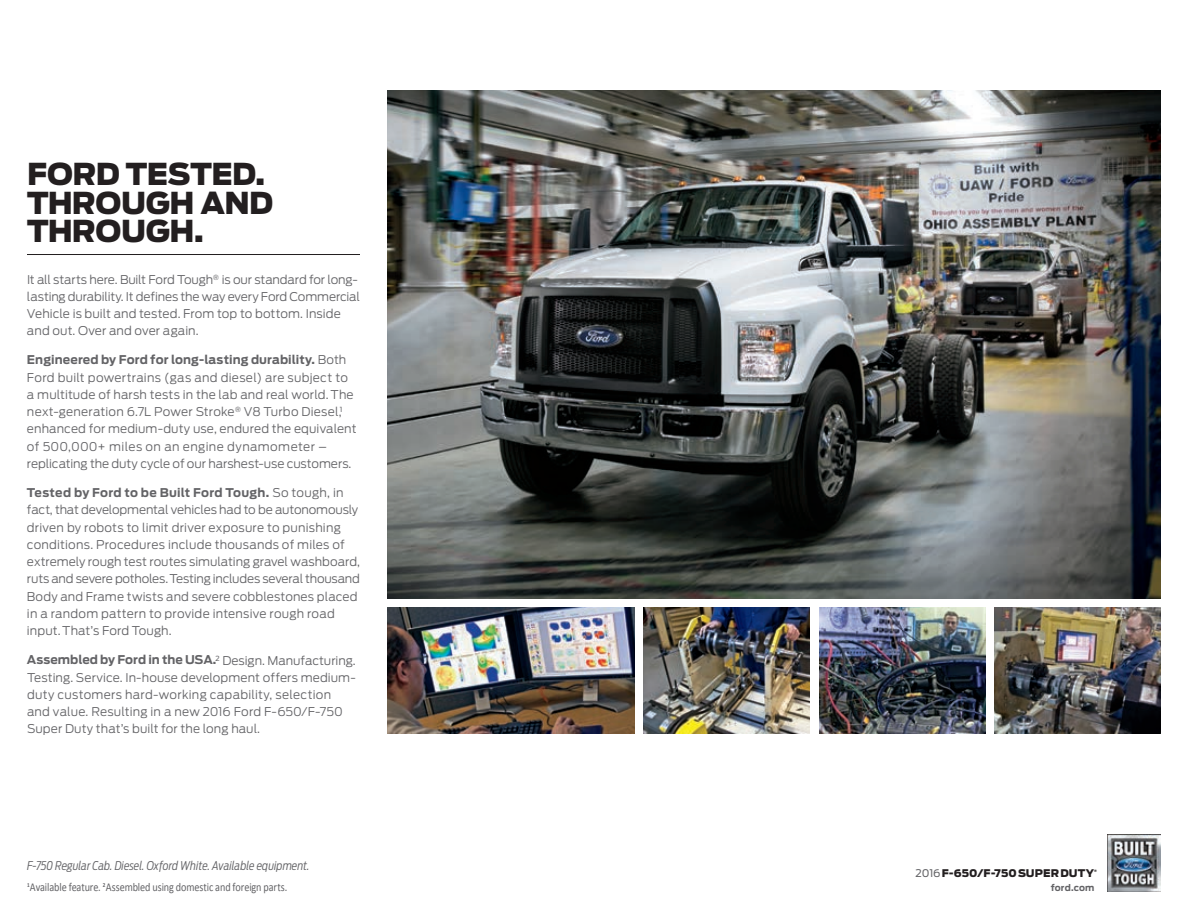
<style>
.page{position:relative;width:1188px;height:918px;background:#fff}
.page>*{position:absolute;margin:0;border:0;box-sizing:border-box;transform-origin:0 0}
.t1{font:900 30px/28.5px "Ford Antenna";letter-spacing:-.015em;color:#231f20}
.t2{font:300 12px/17.2px "Ford Antenna";letter-spacing:.005em;color:#636366}
.t3{font:12px "Calibri";letter-spacing:-.01em;color:#636366;scale:.85 1}
.t4{font:italic 300 12px "Ford Antenna Cond";color:#636366}
.t5{font:900 10.5px "Ford Antenna";letter-spacing:.005em;color:#231f20}
.t6{font:700 9px "Ford Antenna";letter-spacing:.02em;color:#636366}
.t7{font:900 3.45px "Ford Antenna";color:#231f20}
.s1{font-weight:700}
.s2{font-weight:400;color:#636366}
</style>
<div class="page">
<img style="left:387px;top:90px;width:774px;height:508px">
<img style="left:387px;top:608px;width:247px;height:126px">
<img style="left:644px;top:608px;width:166px;height:126px">
<img style="left:819px;top:608px;width:167px;height:126px">
<img style="left:994px;top:608px;width:167px;height:126px">
<img style="left:1107px;top:834px;width:54px;height:57px">
<hr style="left:27px;top:254px;width:333px;height:1px;background:#231f20">
<h1 class="t1" style="left:27px;top:157px;width:248px">FORD TESTED.<br>THROUGH AND<br>THROUGH.</h1>
<p class="t2" style="left:27px;top:269px;width:334px">It all starts here. Built Ford Tough<sup>®</sup> is our standard for long&shy;lasting durability. It defines the way every Ford Commercial Vehicle is built and tested. From top to bottom. Inside and out. Over and over again.</p>
<p class="t2" style="left:27px;top:350px;width:331px"><span class="s1">Engineered by Ford for long-lasting durability.</span> Both Ford built powertrains (gas and diesel) are subject to a multitude of harsh tests in the lab and real world. The next-generation 6.7L Power Stroke<sup>®</sup> V8 Turbo Diesel,<sup>1 </sup>enhanced for medium-duty use, endured the equivalent of 500,000+ miles on an engine dynamometer – replicating the duty cycle of our harshest-use customers.</p>
<p class="t2" style="left:27px;top:483px;width:334px"><span class="s1">Tested by Ford to be Built Ford Tough.</span> So tough, in fact, that developmental vehicles had to be autonomously driven by robots to limit driver exposure to punishing conditions. Procedures include thousands of miles of extremely rough test routes simulating gravel washboard, ruts and severe potholes. Testing includes several thousand Body and Frame twists and severe cobblestones placed in a random pattern to provide intensive rough road input. That’s Ford Tough.</p>
<p class="t2" style="left:27px;top:650px;width:330px"><span class="s1">Assembled by Ford in the USA.</span><sup>2</sup> Design. Manufacturing.<br>Testing. Service. In-house development offers medium&shy;duty customers hard-working capability, selection and value. Resulting in a new 2016 Ford F-650/F-750<br>Super Duty that’s built for the long haul.</p>
<p class="t4" style="left:27px;top:855px;width:284px">F-750 Regular Cab. Diesel. Oxford White. Available equipment.</p>
<p class="t3" style="left:27px;top:879px;width:308px"><sup>1</sup>Available feature. <sup>2</sup>Assembled using domestic and foreign parts.</p>
<p class="t5" style="left:916px;top:863px;width:180px"><span class="s2">2016</span>F-650/F-750 SUPER DUTY</p>
<p class="t7" style="left:1094px;top:867px;width:4px">®</p>
<p class="t6" style="left:1051px;top:880px;width:45px">ford.com</p>
</div>
